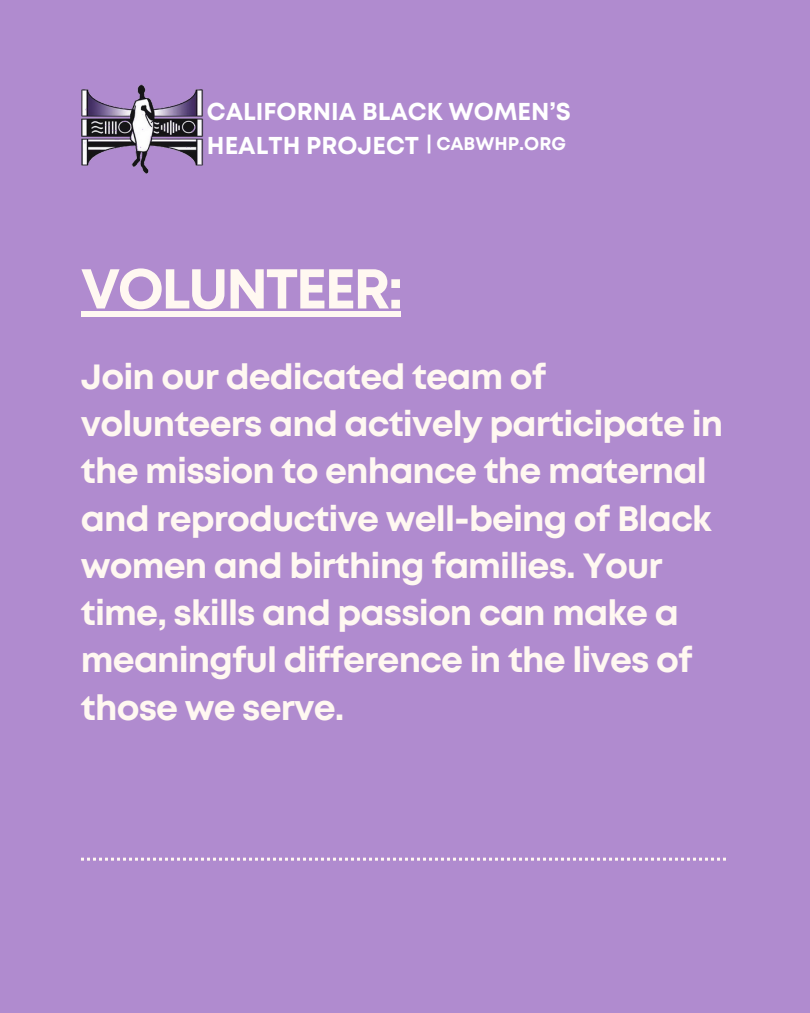
<style>
.page{position:relative;width:810px;height:1013px;background:#fff}
.page>*{position:absolute;margin:0;border:0;box-sizing:border-box;transform-origin:0 0}
.t1{font:700 56px "Mont";letter-spacing:-.045em;color:#fff8f1}
.t2{font:700 35px/47.2px "Mont";letter-spacing:-.025em;color:#fff8f1}
.t3{font:700 24.4px/33.7px "Mont";color:#fff}
.t4{font:700 18.3px "Mont";color:#fff}
</style>
<div class="page">
<div style="left:0;top:0;width:810px;height:1012px;background:#b08bcf"></div>
<svg style="left:81px;top:857px;width:645px;height:3px"></svg>
<div style="left:81px;top:311px;width:320px;height:6px;background:#fff8f1"></div>
<img style="left:81px;top:84px;width:122px;height:90px">
<p class="t3" style="left:207px;top:96px;width:366px">CALIFORNIA BLACK WOMEN’S<br>HEALTH PROJECT</p>
<p class="t4" style="left:427px;top:137px;width:141px">| CABWHP.ORG</p>
<h3 class="t1" style="left:81px;top:268px;width:324px">VOLUNTEER:</h3>
<p class="t2" style="left:81px;top:355px;width:644px">Join our dedicated team of volunteers and actively participate in the mission to enhance the maternal and reproductive well-being of Black women and birthing families. Your time, skills and passion can make a meaningful difference in the lives of those we serve.</p>
</div>
